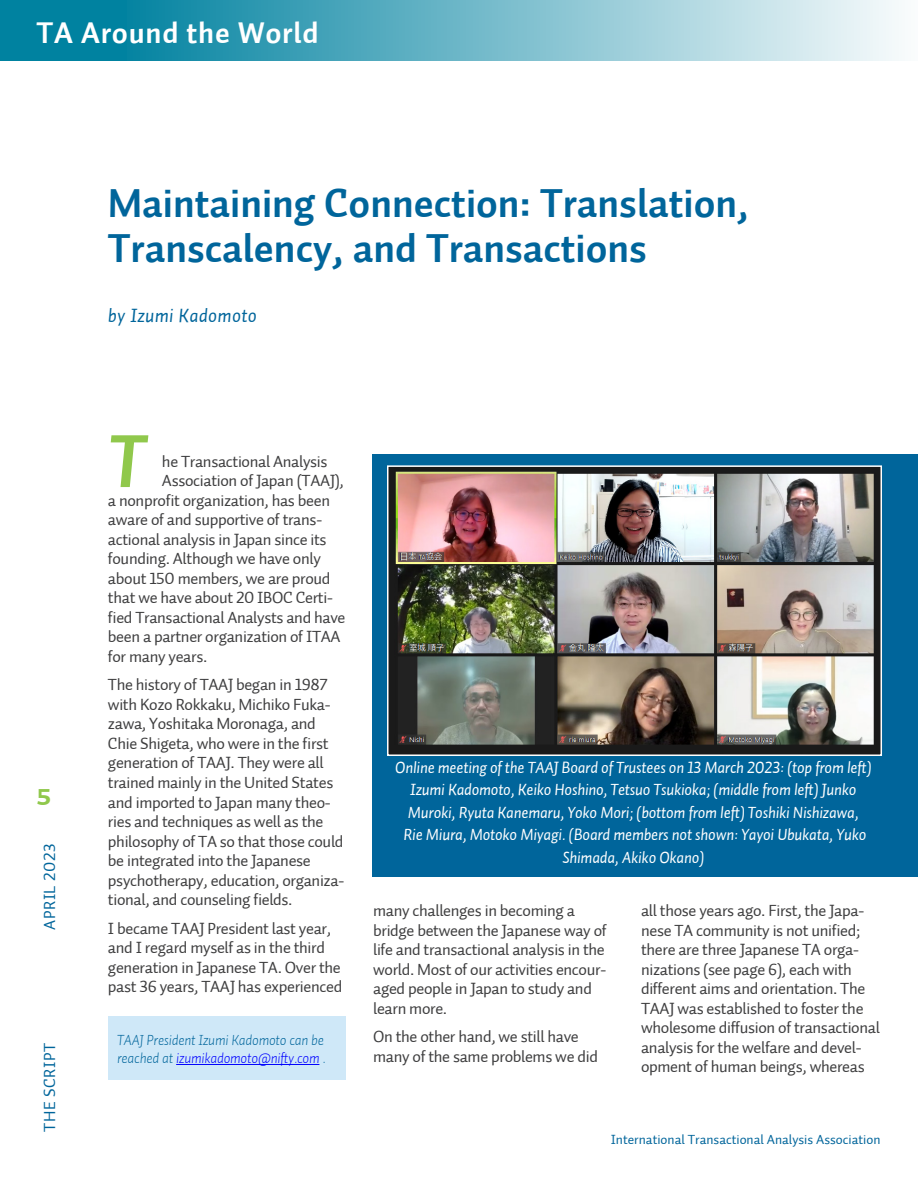
<style>
.page{position:relative;width:918px;height:1188px;background:#fff}
.page>*{position:absolute;margin:0;border:0;box-sizing:border-box;transform-origin:0 0}
.Initial_Cap{font:75px "Auto 1 Bold Italic LF";color:#90c84c}
.HD_1{font:40.5px/45px "Auto 2 Bold LF";color:#00659b}
.Section_bar_HD{font:30px "Auto 2 Bold LF";letter-spacing:.025em;color:#fff}
.t1{font:30px "Auto 3 Bold Sm Cp";color:#90c84c}
.byline{font:19.5px "Auto 1 Italic LF";letter-spacing:.015em;color:#00659b}
.basic_body_text{font:16.5px/19.5px "Auto 2 Regular LF";letter-spacing:-.02em;color:#3e3e3f}
.t2{font:16.5px/22.5px "Auto 1 Italic LF";letter-spacing:-.015em;color:#fff;text-align:center}
.footer_SCRIPT{font:16.5px "Auto 1 Regular LF";letter-spacing:.03em;color:#00659b}
.writer_bio{font:15px/18px "Auto 1 Light Italic LF";letter-spacing:-.015em;color:#00659b}
.t3{font:13.5px "Auto 2 Regular LF";color:#00659b}
.s1{color:#00f}
</style>
<div class="page">
<div style="left:110px;top:0;width:808px;height:60px;background:linear-gradient(to right,#00819f,#fafcfd)"></div>
<div style="left:0;top:0;width:127px;height:60px;background:#0082a0"></div>
<div style="left:373px;top:454px;width:545px;height:423px;background:#00659b"></div>
<img style="left:390px;top:468px;width:489px;height:285px">
<div style="left:387px;top:465px;width:495px;height:291px;border:2px solid #fff"></div>
<div style="left:108px;top:1017px;width:238px;height:63px;background:#cfe8f8"></div>
<hr style="left:176px;top:1064px;width:143px;height:1px;background:#00f">
<p class="Section_bar_HD" style="left:37px;top:13px;width:284px">TA Around the World</p>
<h3 class="t1" style="left:36px;top:777px;width:17px">5</h3>
<p class="footer_SCRIPT" style="left:39px;top:930px;width:87px;rotate:-90deg">APRIL 2023</p>
<p class="footer_SCRIPT" style="left:39px;top:1132px;width:91px;rotate:-90deg">THE SCRIPT</p>
<p class="HD_1" style="left:108px;top:182px;width:643px">Maintaining Connection: Translation,<br>Transcalency, and Transactions</p>
<p class="byline" style="left:108px;top:303px;width:151px">by Izumi Kadomoto</p>
<p class="Initial_Cap" style="left:108px;top:412px;width:38px">T</p>
<p class="basic_body_text" style="left:162px;top:452px;width:167px">he Transactional Analysis</p>
<p class="basic_body_text" style="left:162px;top:471px;width:184px">Association of Japan (TAAJ),</p>
<p class="basic_body_text" style="left:108px;top:491px;width:224px">a nonprofit organization, has been</p>
<p class="basic_body_text" style="left:108px;top:510px;width:216px">aware of and supportive of trans-</p>
<p class="basic_body_text" style="left:108px;top:530px;width:220px">actional analysis in Japan since its</p>
<p class="basic_body_text" style="left:108px;top:549px;width:215px">founding. Although we have only</p>
<p class="basic_body_text" style="left:108px;top:569px;width:224px">about 150 members, we are proud</p>
<p class="basic_body_text" style="left:108px;top:588px;width:226px">that we have about 20 IBOC Certi-</p>
<p class="basic_body_text" style="left:108px;top:608px;width:239px">fied Transactional Analysts and have</p>
<p class="basic_body_text" style="left:108px;top:627px;width:234px">been a partner organization of ITAA</p>
<p class="basic_body_text" style="left:108px;top:647px;width:101px">for many years.</p>
<p class="basic_body_text" style="left:108px;top:675px;width:238px">The history of TAAJ began in 1987 with Kozo Rokkaku, Michiko Fuka&shy;zawa, Yoshitaka Moronaga, and Chie Shigeta, who were in the first generation of TAAJ. They were all trained mainly in the United States and imported to Japan many theo&shy;ries and techniques as well as the philosophy of TA so that those could be integrated into the Japanese psychotherapy, education, organiza&shy;tional, and counseling fields.</p>
<p class="basic_body_text" style="left:108px;top:918px;width:236px">I became TAAJ President last year, and I regard myself as in the third generation in Japanese TA. Over the past 36 years, TAAJ has experienced</p>
<p class="writer_bio" style="left:117px;top:1031px;width:210px">TAAJ President Izumi Kadomoto can be reached at <span class="s1">izumikadomoto@nifty.com</span> .</p>
<p class="t2" style="left:395px;top:756px;width:478px">Online meeting of the TAAJ Board of Trustees on 13 March 2023: (top from left)<br>Izumi Kadomoto, Keiko Hoshino, Tetsuo Tsukioka; (middle from left) Junko Muroki, Ryuta Kanemaru, Yoko Mori; (bottom from left) Toshiki Nishizawa,<br>Rie Miura, Motoko Miyagi. (Board members not shown: Yayoi Ubukata, Yuko Shimada, Akiko Okano)</p>
<p class="basic_body_text" style="left:373px;top:901px;width:235px">many challenges in becoming a bridge between the Japanese way of life and transactional analysis in the world. Most of our activities encour&shy;aged people in Japan to study and learn more.</p>
<p class="basic_body_text" style="left:373px;top:1027px;width:226px">On the other hand, we still have many of the same problems we did</p>
<p class="basic_body_text" style="left:641px;top:901px;width:240px">all those years ago. First, the Japa&shy;nese TA community is not unified; there are three Japanese TA orga&shy;nizations (see page 6), each with different aims and orientation. The TAAJ was established to foster the wholesome diffusion of transactional analysis for the welfare and devel&shy;opment of human beings, whereas</p>
<p class="t3" style="left:611px;top:1131px;width:271px">International Transactional Analysis Association</p>
</div>
